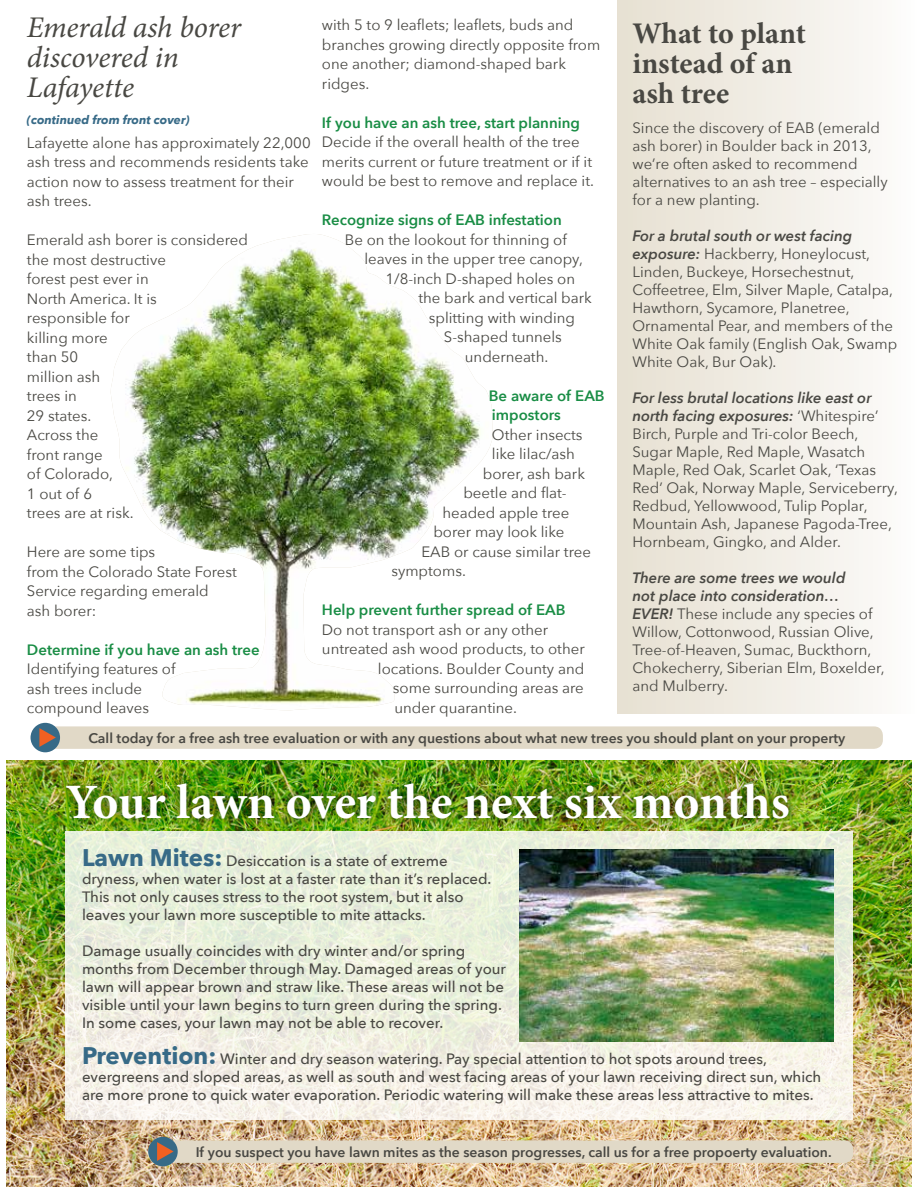
<style>
.page{position:relative;width:918px;height:1188px;background:#fff}
.page>*{position:absolute;margin:0;border:0;box-sizing:border-box;transform-origin:0 0}
.t1{font:700 49.5px "Minion Pro";color:#fff}
.t2{font:italic 30px/30px "Minion Pro";letter-spacing:-.005em;color:#494843}
.t3{font:700 30px/30px "Minion Pro";letter-spacing:-.005em;color:#494843}
.t4{font:15px/19.5px "Avenir Next";color:#494843}
.t5{font:500 15px/18px "Avenir Next";color:#494843}
.t6{font:600 15px/19.5px "Avenir Next";color:#198d45}
.t7{font:600 13.95px "Avenir Next";color:#494843}
.t8{font:italic 700 12px "Avenir Next";color:#376a87}
.s1{font-weight:600;font-style:italic}
.s2{font-weight:700;font-size:24px;color:#376a87}
</style>
<div class="page">
<img style="left:6px;top:760px;width:906px;height:426px">
<svg style="left:65px;top:832px;width:788px;height:288px;background:#edefe0"></svg>
<img style="left:110px;top:234px;width:383px;height:477px">
<div style="left:617px;top:0;width:301px;height:714px;background:linear-gradient(to right,#e6e0d1,#fdfcfb)"></div>
<div style="left:46px;top:726px;width:837px;height:23px;background:#e1d9c7;border-radius:9px"></div>
<div style="left:31px;top:723px;width:29px;height:29px;background:#376a87;border-radius:50%"></div>
<svg style="left:39px;top:728px;width:17px;height:19px"></svg>
<div style="left:57px;top:773px;width:742px;height:55px;background:#000;opacity:.75"></div>
<div style="left:164px;top:1140px;width:689px;height:23px;background:#e1d9c7;border-radius:9px"></div>
<div style="left:148px;top:1137px;width:30px;height:29px;background:#376a87;border-radius:50%"></div>
<svg style="left:157px;top:1142px;width:17px;height:19px"></svg>
<img style="left:520px;top:850px;width:314px;height:191px">
<h2 class="t2" style="left:27px;top:12px;width:216px">Emerald ash borer discovered in<br>Lafayette</h2>
<p class="t8" style="left:27px;top:109px;width:164px">(continued from front cover)</p>
<p class="t4" style="left:27px;top:132px;width:285px">Lafayette alone has approximately 22,000 ash tress and recommends residents take action now to assess treatment for their ash trees.</p>
<p class="t4" style="left:27px;top:230px;width:223px">Emerald ash borer is considered the most destructive<br>forest pest ever in<br>North America. It is<br>responsible for<br>killing more<br>than 50<br>million ash<br>trees in<br>29 states.<br>Across the<br>front range<br>of Colorado,<br>1 out of 6<br>trees are at risk.</p>
<p class="t4" style="left:27px;top:542px;width:212px">Here are some tips<br>from the Colorado State Forest<br>Service regarding emerald<br>ash borer:</p>
<p class="t6" style="left:27px;top:640px;width:234px">Determine if you have an ash tree</p>
<p class="t4" style="left:27px;top:659px;width:150px">Identifying features of ash trees include compound leaves</p>
<p class="t4" style="left:322px;top:15px;width:280px">with 5 to 9 leaflets; leaflets, buds and branches growing directly opposite from one another; diamond-shaped bark ridges.</p>
<p class="t6" style="left:322px;top:112px;width:260px">If you have an ash tree, start planning</p>
<p class="t4" style="left:322px;top:132px;width:274px">Decide if the overall health of the tree merits current or future treatment or if it would be best to remove and replace it.</p>
<p class="t6" style="left:322px;top:210px;width:241px">Recognize signs of EAB infestation</p>
<p class="t4" style="left:345px;top:229px;width:223px">Be on the lookout for thinning of</p>
<p class="t4" style="left:364px;top:249px;width:220px">leaves in the upper tree canopy,</p>
<p class="t4" style="left:385px;top:268px;width:191px">1/8-inch D-shaped holes on</p>
<p class="t4" style="left:418px;top:288px;width:175px">the bark and vertical bark</p>
<p class="t4" style="left:429px;top:307px;width:148px">splitting with winding</p>
<p class="t4" style="left:444px;top:327px;width:120px">S-shaped tunnels</p>
<p class="t4" style="left:465px;top:346px;width:85px">underneath.</p>
<p class="t6" style="left:489px;top:385px;width:117px">Be aware of EAB impostors</p>
<p class="t4" style="left:492px;top:424px;width:92px">Other insects</p>
<p class="t4" style="left:492px;top:444px;width:85px">like lilac/ash</p>
<p class="t4" style="left:483px;top:463px;width:104px">borer, ash bark</p>
<p class="t4" style="left:463px;top:483px;width:105px">beetle and flat-</p>
<p class="t4" style="left:442px;top:502px;width:128px">headed apple tree</p>
<p class="t4" style="left:433px;top:522px;width:132px">borer may look like</p>
<p class="t4" style="left:421px;top:541px;width:171px">EAB or cause similar tree</p>
<p class="t4" style="left:391px;top:561px;width:76px">symptoms.</p>
<p class="t6" style="left:322px;top:600px;width:245px">Help prevent further spread of EAB</p>
<p class="t4" style="left:322px;top:619px;width:228px">Do not transport ash or any other</p>
<p class="t4" style="left:322px;top:639px;width:264px">untreated ash wood products, to other</p>
<p class="t4" style="left:378px;top:658px;width:208px">locations. Boulder County and</p>
<p class="t4" style="left:393px;top:678px;width:192px">some surrounding areas are</p>
<p class="t4" style="left:394px;top:697px;width:124px">under quarantine.</p>
<p class="t7" style="left:89px;top:726px;width:758px">Call today for a free ash tree evaluation or with any questions about what new trees you should plant on your property</p>
<h2 class="t3" style="left:632px;top:18px;width:175px">What to plant instead of an ash tree</h2>
<p class="t4" style="left:632px;top:118px;width:257px;line-height:18px">Since the discovery of EAB (emerald ash borer) in Boulder back in 2013, we’re often asked to recommend alternatives to an ash tree – especially for a new planting.</p>
<p class="t4" style="left:632px;top:226px;width:266px;line-height:18px"><span class="s1">For a brutal south or west facing exposure:</span> Hackberry, Honeylocust, Linden, Buckeye, Horsechestnut, Coffeetree, Elm, Silver Maple, Catalpa, Hawthorn, Sycamore, Planetree, Ornamental Pear, and members of the White Oak family (English Oak, Swamp White Oak, Bur Oak).</p>
<p class="t4" style="left:632px;top:388px;width:267px;line-height:18px"><span class="s1">For less brutal locations like east or north facing exposures:</span> ‘Whitespire’ Birch, Purple and Tri-color Beech, Sugar Maple, Red Maple, Wasatch Maple, Red Oak, Scarlet Oak, ‘Texas Red’ Oak, Norway Maple, Serviceberry, Redbud, Yellowwood, Tulip Poplar, Mountain Ash, Japanese Pagoda-Tree, Hornbeam, Gingko, and Alder.</p>
<p class="t4" style="left:632px;top:568px;width:254px;line-height:18px"><span class="s1">There are some trees we would<br>not place into consideration…<br>EVER!</span> These include any species of<br>Willow, Cottonwood, Russian Olive,<br>Tree-of-Heaven, Sumac, Buckthorn,<br>Chokecherry, Siberian Elm, Boxelder, and Mulberry.</p>
<h1 class="t1" style="left:66px;top:767px;width:726px">Your lawn over the next six months</h1>
<p class="t5" style="left:82px;top:852px;width:411px"><span class="s2">Lawn Mites:</span> Desiccation is a state of extreme dryness, when water is lost at a faster rate than it’s replaced.<br>This not only causes stress to the root system, but it also leaves your lawn more susceptible to mite attacks.</p>
<p class="t5" style="left:82px;top:942px;width:426px">Damage usually coincides with dry winter and/or spring months from December through May. Damaged areas of your lawn will appear brown and straw like. These areas will not be visible until your lawn begins to turn green during the spring.<br>In some cases, your lawn may not be able to recover.</p>
<p class="t5" style="left:82px;top:1050px;width:741px"><span class="s2">Prevention:</span> Winter and dry season watering. Pay special attention to hot spots around trees, evergreens and sloped areas, as well as south and west facing areas of your lawn receiving direct sun, which are more prone to quick water evaporation. Periodic watering will make these areas less attractive to mites.</p>
<p class="t7" style="left:196px;top:1140px;width:637px">If you suspect you have lawn mites as the season progresses, call us for a free propoerty evaluation.</p>
</div>
